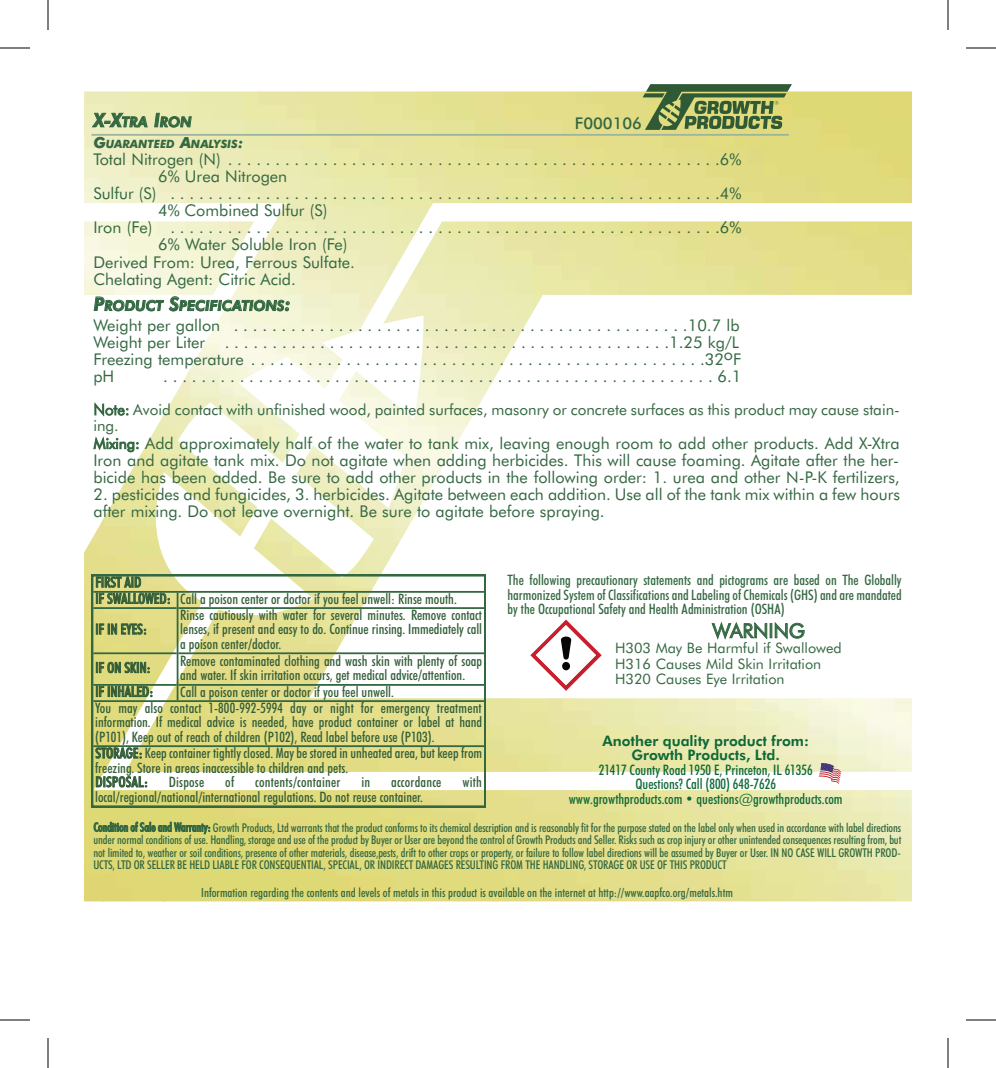
<style>
.page{position:relative;width:996px;height:1068px;background:#fff}
.page>*{position:absolute;margin:0;border:0;box-sizing:border-box;transform-origin:0 0}
.t1{font:19.8px "Futura BT";color:#346842}
.t2{font:16.2px/17.2px "Futura BT";color:#346842}
.t3{font:500 16.2px "Futura BT";color:#346842}
.t4{font:15.4px/16.2px "Futura BT";color:#346842}
.t5{font:500 condensed 14.4px/14.4px "Futura BT";color:#335d38}
.t6{font:500 condensed 14.4px/14.4px "Futura BT";color:#346842;text-align:justify}
.t7{font:500 condensed 14.4px/14.4px "Futura BT";color:#0e6937;text-align:center}
.t8{font:14.4px/15.2px "Futura BT";color:#346842}
.t9{font:800 14.4px/14.4px "Futura BT";color:#0e6937;text-align:center}
.t10{font:italic 800 14.2px "Futura BT";color:#346842}
.t11{font:500 condensed 12.6px "Futura BT";color:#346842}
.t12{font:500 condensed 12.2px/12.6px "Futura BT";letter-spacing:-.01em;color:#346842;text-align:justify}
.t13{font:italic 700 11.4px "Futura BT";color:#346842}
.s1{font-size:18.8px}
.s2{font-size:15.4px}
.s3{font-weight:300}
.s4{font-size:14.4px}
</style>
<div class="page">
<img style="left:84px;top:91px;width:828px;height:248px">
<img style="left:424px;top:339px;width:43px;height:236px">
<img style="left:465px;top:339px;width:52px;height:91px">
<div style="left:104px;top:807px;width:58px;height:94px;background:#e0d775"></div>
<img style="left:84px;top:535px;width:20px;height:366px">
<div style="left:162px;top:807px;width:242px;height:94px;background:#e0da76"></div>
<img style="left:404px;top:698px;width:508px;height:203px">
<svg style="left:92px;top:113px;width:55px;height:14px"></svg>
<svg style="left:154px;top:113px;width:37px;height:14px"></svg>
<hr style="left:92px;top:134px;width:697px;height:2px;background:#9ab4a0">
<svg style="left:643px;top:84px;width:149px;height:46px;background:#7b9155"></svg>
<svg style="left:94px;top:822px;width:116px;height:12px"></svg>
<svg style="left:819px;top:763px;width:23px;height:21px"></svg>
<svg style="left:94px;top:296px;width:330px;height:279px"></svg>
<svg style="left:92px;top:575px;width:394px;height:232px"></svg>
<hr style="left:177px;top:593px;width:1px;height:107px;background:#346842">
<hr style="left:93px;top:591px;width:391px;height:2px;background:#346842">
<hr style="left:93px;top:607px;width:84px;height:2px;background:#346842">
<hr style="left:178px;top:607px;width:306px;height:2px;background:#346842">
<hr style="left:93px;top:652px;width:84px;height:2px;background:#346842">
<hr style="left:178px;top:652px;width:306px;height:2px;background:#346842">
<hr style="left:93px;top:684px;width:84px;height:2px;background:#346842">
<hr style="left:178px;top:684px;width:306px;height:2px;background:#346842">
<hr style="left:93px;top:700px;width:391px;height:2px;background:#346842">
<hr style="left:93px;top:745px;width:391px;height:2px;background:#346842">
<svg style="left:530px;top:620px;width:72px;height:71px"></svg>
<svg style="left:712px;top:622px;width:93px;height:17px"></svg>
<hr style="left:0;top:48px;width:30px;height:1px;background:#000">
<hr style="left:966px;top:48px;width:30px;height:1px;background:#000">
<hr style="left:0;top:1020px;width:30px;height:1px;background:#000">
<hr style="left:966px;top:1020px;width:30px;height:1px;background:#000">
<hr style="left:48px;top:0;width:1px;height:30px;background:#000">
<hr style="left:48px;top:1038px;width:1px;height:30px;background:#000">
<hr style="left:948px;top:0;width:1px;height:30px;background:#000">
<hr style="left:948px;top:1038px;width:1px;height:30px;background:#000">
<p class="t10" style="left:94px;top:113px;width:100px"><span class="s1">X-X</span>TRA <span class="s1">I</span>RON</p>
<p class="t13" style="left:93px;top:137px;width:152px"><span class="s2">G</span>UARANTEED <span class="s2">A</span>NALYSIS<span class="s2">:</span></p>
<p class="t2" style="left:93px;top:150px;width:650px">Total Nitrogen (N) . . . . . . . . . . . . . . . . . . . . . . . . . . . . . . . . . . . . . . . . . . . . . . . . . . . .6%</p>
<p class="t2" style="left:158px;top:168px;width:131px">6% Urea Nitrogen</p>
<p class="t2" style="left:93px;top:185px;width:649px">Sulfur (S) . . . . . . . . . . . . . . . . . . . . . . . . . . . . . . . . . . . . . . . . . . . . . . . . . . . . . . . . . .4%</p>
<p class="t2" style="left:158px;top:202px;width:171px">4% Combined Sulfur (S)</p>
<p class="t2" style="left:93px;top:219px;width:650px">Iron (Fe) . . . . . . . . . . . . . . . . . . . . . . . . . . . . . . . . . . . . . . . . . . . . . . . . . . . . . . . . . .6%</p>
<p class="t2" style="left:158px;top:236px;width:191px">6% Water Soluble Iron (Fe)</p>
<p class="t2" style="left:93px;top:253px;width:263px">Derived From: Urea, Ferrous Sulfate.</p>
<p class="t2" style="left:93px;top:270px;width:204px">Chelating Agent: Citric Acid.</p>
<p class="t10" style="left:94px;top:297px;width:199px"><span class="s1">P</span>RODUCT <span class="s1">S</span>PECIFICATIONS<span class="s1">:</span></p>
<p class="t2" style="left:93px;top:317px;width:650px">Weight per gallon . . . . . . . . . . . . . . . . . . . . . . . . . . . . . . . . . . . . . . . . . . . . . . . .10.7 lb Weight per Liter . . . . . . . . . . . . . . . . . . . . . . . . . . . . . . . . . . . . . . . . . . . . . . .1.25 kg/L Freezing temperature . . . . . . . . . . . . . . . . . . . . . . . . . . . . . . . . . . . . . . . . . . . . . . . .32oF pH</p>
<p class="t3" style="left:575px;top:113px;width:69px">F000106</p>
<p class="t2" style="left:163px;top:368px;width:580px">. . . . . . . . . . . . . . . . . . . . . . . . . . . . . . . . . . . . . . . . . . . . . . . . . . . . . . . . . . 6.1</p>
<p class="t4" style="left:93px;top:402px;width:808px"><span class="s3">Note:</span> Avoid contact with unfinished wood, painted surfaces, masonry or concrete surfaces as this product may cause stain&shy;ing.</p>
<p class="t2" style="left:93px;top:434px;width:808px;text-align:justify"><span class="s4">Mixing:</span> Add approximately half of the water to tank mix, leaving enough room to add other products. Add X-Xtra Iron and agitate tank mix. Do not agitate when adding herbicides. This will cause foaming. Agitate after the her&shy;bicide has been added. Be sure to add other products in the following order: 1. urea and other N-P-K fertilizers,</p>
<p class="t2" style="left:93px;top:486px;width:808px">2. pesticides and fungicides, 3. herbicides. Agitate between each addition. Use all of the tank mix within a few hours after mixing. Do not leave overnight. Be sure to agitate before spraying.</p>
<p class="t5" style="left:95px;top:574px;width:363px;line-height:16.4px">FIRST AID<br>IF SWALLOWED: Call a poison center or doctor if you feel unwell: Rinse mouth.</p>
<p class="t5" style="left:95px;top:622px;width:53px">IF IN EYES:</p>
<p class="t5" style="left:180px;top:608px;width:303px;text-align:justify">Rinse cautiously with water for several minutes. Remove contact lenses, if present and easy to do. Continue rinsing. Immediately call a poison center/doctor.</p>
<p class="t5" style="left:95px;top:660px;width:57px">IF ON SKIN:</p>
<p class="t5" style="left:180px;top:653px;width:303px">Remove contaminated clothing and wash skin with plenty of soap and water. If skin irritation occurs, get medical advice/attention.</p>
<p class="t5" style="left:95px;top:684px;width:59px">IF INHALED:</p>
<p class="t5" style="left:95px;top:683px;width:388px;line-height:16.2px;text-align:center">Call a poison center or doctor if you feel unwell.<br>You may also contact 1-800-992-5994 day or night for emergency treatment</p>
<p class="t5" style="left:95px;top:715px;width:388px">information. If medical advice is needed, have product container or label at hand (P101), Keep out of reach of children (P102), Read label before use (P103).</p>
<p class="t5" style="left:95px;top:746px;width:389px">STORAGE: Keep container tightly closed. May be stored in unheated area, but keep from freezing. Store in areas inaccessible to children and pets.<br>DISPOSAL:</p>
<p class="t5" style="left:169px;top:775px;width:37px">Dispose</p>
<p class="t5" style="left:225px;top:775px;width:10px">of</p>
<p class="t5" style="left:255px;top:775px;width:87px">contents/container</p>
<p class="t5" style="left:361px;top:775px;width:10px">in</p>
<p class="t5" style="left:391px;top:775px;width:52px">accordance</p>
<p class="t5" style="left:462px;top:775px;width:21px">with</p>
<p class="t5" style="left:95px;top:789px;width:329px">local/regional/national/international regulations. Do not reuse container.</p>
<p class="t6" style="left:508px;top:573px;width:396px">The following precautionary statements and pictograms are based on The Globally harmonized System of Classifications and Labeling of Chemicals (GHS) and are mandated by the Occupational Safety and Health Administration (OSHA)</p>
<p class="t1" style="left:712px;top:619px;width:94px">WARNING</p>
<p class="t8" style="left:615px;top:641px;width:228px">H303 May Be Harmful if Swallowed<br>H316 Causes Mild Skin Irritation<br>H320 Causes Eye Irritation</p>
<p class="t9" style="left:603px;top:734px;width:208px">Another quality product from:<br>Growth Products, Ltd.</p>
<p class="t7" style="left:569px;top:763px;width:275px">21417 County Road 1950 E, Princeton, IL 61356<br>Questions? Call (800) 648-7626<br>www.growthproducts.com • questions@growthproducts.com</p>
<p class="t12" style="left:93px;top:821px;width:809px">Condition of Sale and Warranty: Growth Products, Ltd warrants that the product conforms to its chemical description and is reasonably fit for the purpose stated on the label only when used in accordance with label directions under normal conditions of use. Handling, storage and use of the product by Buyer or User are beyond the control of Growth Products and Seller. Risks such as crop injury or other unintended consequences resulting from, but not limited to, weather or soil conditions, presence of other materials, disease,pests, drift to other crops or property, or failure to follow label directions will be assumed by Buyer or User. IN NO CASE WILL GROWTH PROD-UCTS, LTD OR SELLER BE HELD LIABLE FOR CONSEQUENTIAL, SPECIAL, OR INDIRECT DAMAGES RESULTING FROM THE HANDLING, STORAGE OR USE OF THIS PRODUCT</p>
<p class="t11" style="left:201px;top:884px;width:533px">Information regarding the contents and levels of metals in this product is available on the internet at http://www.aapfco.org/metals.htm</p>
</div>
